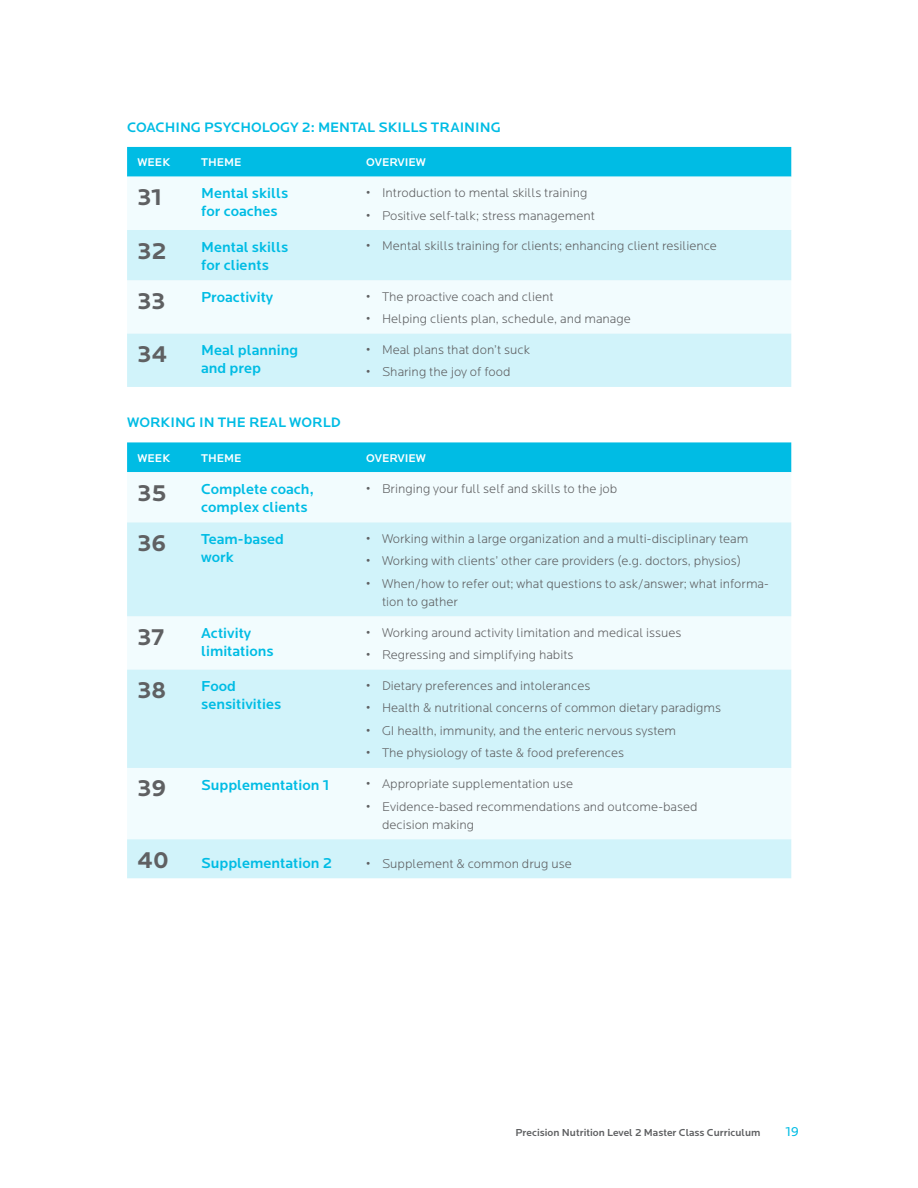
<style>
.page{position:relative;width:918px;height:1188px;background:#fff}
.page>*{position:absolute;margin:0;border:0;box-sizing:border-box;transform-origin:0 0}
.t1{font:700 24px "Locator";color:#5f6062}
.t2{font:500 15px/18px "Locator";color:#00bce4}
.t3{font:500 14.25px "Locator";color:#00bce4}
.t4{font:13.5px "Locator";color:#00bce4}
.t5{font:300 13.2px/18px "Locator";color:#5f6062}
.t6{font:500 11.7px "Locator";color:#fff}
.t7{font:500 10.5px "Locator";color:#5f6062}
</style>
<div class="page">
<div style="left:127px;top:147px;width:664px;height:30px;background:#00bce4"></div>
<div style="left:127px;top:177px;width:664px;height:53px;background:#f2fcfe"></div>
<svg style="left:127px;top:230px;width:664px;height:157px;fill:#d1f3fa"></svg>
<div style="left:127px;top:442px;width:664px;height:30px;background:#00bce4"></div>
<div style="left:127px;top:472px;width:664px;height:50px;background:#f2fcfe"></div>
<svg style="left:127px;top:522px;width:664px;height:356px;fill:#d1f3fa"></svg>
<p class="t3" style="left:127px;top:119px;width:30px">Coach</p>
<p class="t3" style="left:175px;top:119px;width:39px">ing psych</p>
<p class="t3" style="left:251px;top:119px;width:98px">ology 2: Mental</p>
<p class="t3" style="left:379px;top:119px;width:33px">skills</p>
<p class="t3" style="left:431px;top:119px;width:11px">tra</p>
<p class="t3" style="left:460px;top:119px;width:43px">ining</p>
<p class="t6" style="left:138px;top:156px;width:33px">Week</p>
<p class="t6" style="left:201px;top:156px;width:42px">Theme</p>
<p class="t6" style="left:366px;top:156px;width:60px">Overview</p>
<h1 class="t1" style="left:138px;top:183px;width:26px">31</h1>
<p class="t2" style="left:201px;top:185px;width:89px">Mental skills for coaches</p>
<p class="t5" style="left:366px;top:184px;width:223px">• Introduction to mental skills training</p>
<p class="t5" style="left:366px;top:207px;width:230px">• Positive self-talk; stress management</p>
<h1 class="t1" style="left:138px;top:237px;width:31px">32</h1>
<p class="t2" style="left:201px;top:238px;width:89px">Mental skills for clients</p>
<p class="t5" style="left:366px;top:237px;width:352px">• Mental skills training for clients; enhancing client resilience</p>
<h1 class="t1" style="left:138px;top:287px;width:29px">33</h1>
<p class="t2" style="left:201px;top:288px;width:74px">Proactivity</p>
<p class="t5" style="left:366px;top:288px;width:189px">• The proactive coach and client</p>
<p class="t5" style="left:366px;top:310px;width:266px">• Helping clients plan, schedule, and manage</p>
<h1 class="t1" style="left:138px;top:340px;width:31px">34</h1>
<p class="t2" style="left:201px;top:342px;width:98px">Meal planning and prep</p>
<p class="t5" style="left:366px;top:341px;width:165px">• Meal plans that don’t suck</p>
<p class="t5" style="left:366px;top:363px;width:146px">• Sharing the joy of food</p>
<p class="t3" style="left:127px;top:415px;width:196px">Working in th e real world</p>
<p class="t6" style="left:138px;top:451px;width:33px">Week</p>
<p class="t6" style="left:201px;top:451px;width:42px">Theme</p>
<p class="t6" style="left:366px;top:451px;width:60px">Overview</p>
<h1 class="t1" style="left:138px;top:479px;width:31px">35</h1>
<p class="t2" style="left:201px;top:480px;width:114px">Complete coach, complex clients</p>
<p class="t5" style="left:366px;top:480px;width:253px">• Bringing your full self and skills to the job</p>
<h1 class="t1" style="left:138px;top:529px;width:30px">36</h1>
<p class="t2" style="left:201px;top:531px;width:84px">Team-based work</p>
<p class="t5" style="left:366px;top:530px;width:384px">• Working within a large organization and a multi-disciplinary team</p>
<p class="t5" style="left:366px;top:552px;width:376px">• Working with clients’ other care providers (e.g. doctors, physios)</p>
<p class="t5" style="left:382px;top:575px;width:388px;text-indent:-16px">• When/how to refer out; what questions to ask/answer; what informa&shy;tion to gather</p>
<h1 class="t1" style="left:138px;top:623px;width:28px">37</h1>
<p class="t2" style="left:201px;top:624px;width:74px">Activity limitations</p>
<p class="t5" style="left:366px;top:624px;width:317px">• Working around activity limitation and medical issues</p>
<p class="t5" style="left:366px;top:646px;width:209px">• Regressing and simplifying habits</p>
<h1 class="t1" style="left:138px;top:676px;width:30px">38</h1>
<p class="t2" style="left:201px;top:678px;width:82px">Food sensitivities</p>
<p class="t5" style="left:366px;top:677px;width:226px">• Dietary preferences and intolerances</p>
<p class="t5" style="left:366px;top:699px;width:356px">• Health &amp; nutritional concerns of common dietary paradigms</p>
<p class="t5" style="left:366px;top:722px;width:311px">• GI health, immunity, and the enteric nervous system</p>
<p class="t5" style="left:366px;top:744px;width:259px">• The physiology of taste &amp; food preferences</p>
<h1 class="t1" style="left:138px;top:775px;width:30px">39</h1>
<p class="t2" style="left:201px;top:776px;width:130px">Supplementation 1</p>
<p class="t5" style="left:366px;top:775px;width:209px">• Appropriate supplementation use</p>
<p class="t5" style="left:382px;top:798px;width:317px;text-indent:-16px">• Evidence-based recommendations and outcome-based decision making</p>
<h1 class="t1" style="left:138px;top:846px;width:33px">40</h1>
<p class="t2" style="left:201px;top:854px;width:133px">Supplementation 2</p>
<p class="t5" style="left:366px;top:855px;width:207px">• Supplement &amp; common drug use</p>
<p class="t7" style="left:516px;top:1127px;width:247px">Precision Nutrition Level 2 Master Class Curriculum</p>
<p class="t4" style="left:786px;top:1125px;width:15px">19</p>
</div>
